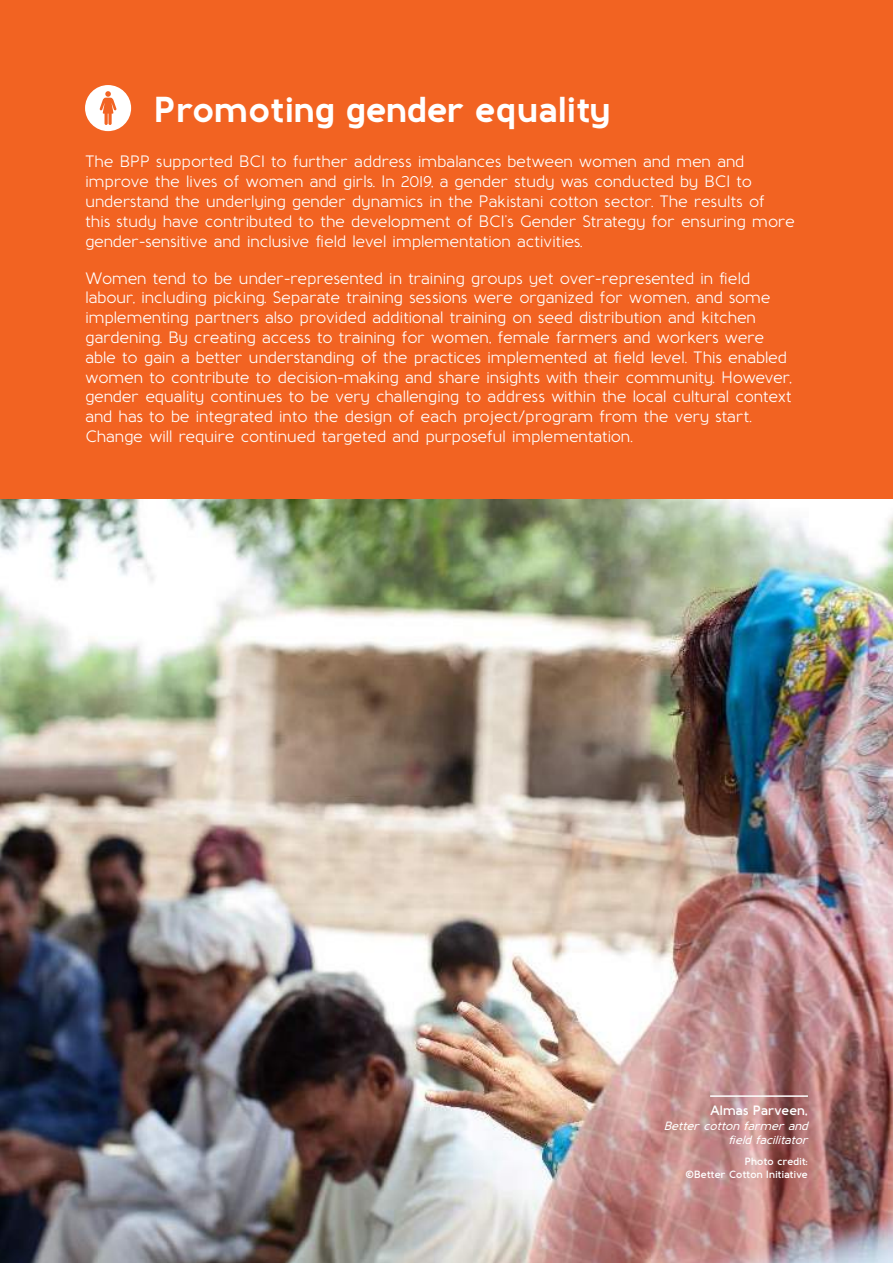
<style>
.page{position:relative;width:893px;height:1263px;background:#fff}
.page>*{position:absolute;margin:0;border:0;box-sizing:border-box;transform-origin:0 0}
.t1{font:700 36px "Baufra";letter-spacing:-.025em;color:#fff}
.t2{font:500 16.5px/19.8px "Baufra";letter-spacing:-.035em;color:#fff}
.t3{font:600 13.5px "Baufra";letter-spacing:-.035em;color:#fff}
.t4{font:italic 600 12px/14.4px "Baufra";color:#fff;text-align:right}
.t5{font:600 10.5px/12.6px "Baufra";letter-spacing:-.035em;color:#fff;text-align:right}
</style>
<div class="page">
<div style="left:0;top:0;width:893px;height:580px;background:#f26322"></div>
<div style="left:85px;top:85px;width:46px;height:46px;background:#fff;border-radius:50%"></div>
<svg style="left:100px;top:91px;width:17px;height:34px"></svg>
<img style="left:0;top:500px;width:893px;height:763px">
<hr style="left:710px;top:1095px;width:98px;height:2px;background:#fff">
<h1 class="t1" style="left:153px;top:83px;width:459px">Promoting gender equality</h1>
<p class="t2" style="left:85px;top:151px;width:712px">The BPP supported BCI to further address imbalances between women and men and improve the lives of women and girls. In 2019, a gender study was conducted by BCI to understand the underlying gender dynamics in the Pakistani cotton sector. The results of<br>this study have contributed to the development of BCI’s Gender Strategy for ensuring more gender-sensitive and inclusive field level implementation activities.</p>
<p class="t2" style="left:85px;top:267px;width:709px">Women tend to be under-represented in training groups yet over-represented in field labour, including picking. Separate training sessions were organized for women, and some implementing partners also provided additional training on seed distribution and kitchen gardening. By creating access to training for women, female farmers and workers were able to gain a better understanding of the practices implemented at field level. This enabled women to contribute to decision-making and share insights with their community. However, gender equality continues to be very challenging to address within the local cultural context and has to be integrated into the design of each project/program from the very start.<br>Change will require continued targeted and purposeful implementation.</p>
<p class="t3" style="left:710px;top:1101px;width:100px">Almas Parveen,</p>
<p class="t4" style="left:663px;top:1118px;width:150px">Bettercottonfarmerand fieldfacilitator</p>
<p class="t5" style="left:686px;top:1155px;width:124px">Photo credit:<br>©Better Cotton Initiative</p>
</div>
